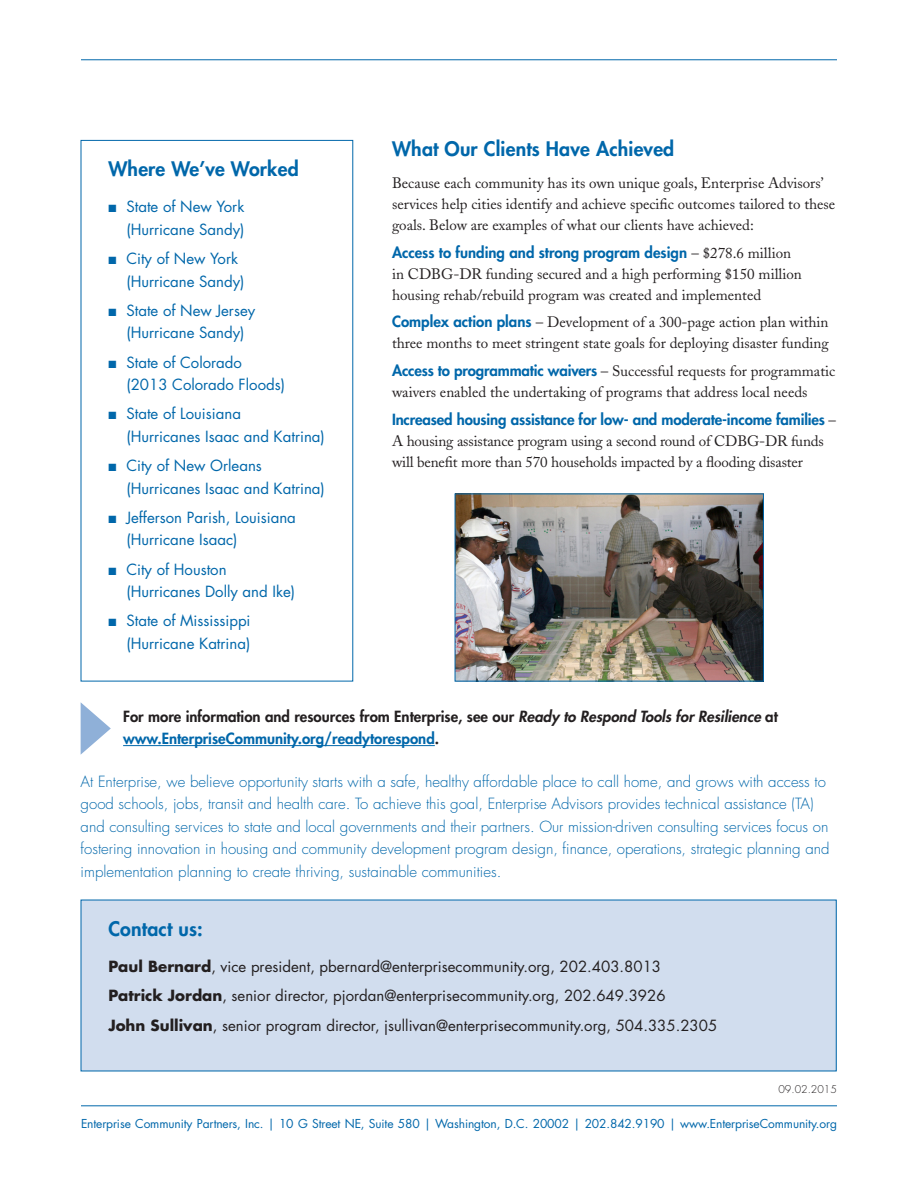
<style>
.page{position:relative;width:918px;height:1188px;background:#fff}
.page>*{position:absolute;margin:0;border:0;box-sizing:border-box;transform-origin:0 0}
.t1{font:800 19.5px "Futura";letter-spacing:.01em;color:#0067aa}
.t2{font:15px/21px "Adobe Caslon";color:#231f20}
.t3{font:300 15px/22.5px "Futura";color:#0067aa}
.t4{font:15px/22.5px "Futura";color:#0067aa}
.t5{font:15px "Futura";color:#231f20}
.t6{font:800 15px/22.5px "Futura";color:#231f20}
.t7{font:12px "Futura";letter-spacing:-.01em;color:#0067aa}
.t8{font:300 10.5px "Futura";color:#231f20}
.s1{font-family:"Futura";font-weight:800;color:#0067aa}
.s2{font-style:italic}
.s3{color:#0067aa}
.s4{font-weight:700}
</style>
<div class="page">
<hr style="left:81px;top:1105px;width:756px;height:1px;background:#0067aa">
<hr style="left:81px;top:59px;width:756px;height:1px;background:#0067aa">
<div style="left:81px;top:900px;width:755px;height:171px;background:#d1ddee"></div>
<img style="left:457px;top:496px;width:305px;height:183px">
<hr style="left:123px;top:745px;width:312px;height:1px;background:#0067aa">
<svg style="left:81px;top:703px;width:30px;height:51px"></svg>
<p class="t1" style="left:108px;top:157px;width:192px">Where We’ve Worked</p>
<p class="t4" style="left:108px;top:196px;width:138px;text-align:right">■ State of New York (Hurricane Sandy)</p>
<p class="t4" style="left:126px;top:248px;width:120px;text-indent:-18px">■ City of New York (Hurricane Sandy)</p>
<p class="t4" style="left:108px;top:299px;width:148px;text-align:center">■ State of New Jersey (Hurricane Sandy)</p>
<p class="t4" style="left:126px;top:351px;width:160px;text-indent:-18px">■ State of Colorado (2013 Colorado Floods)</p>
<p class="t4" style="left:126px;top:403px;width:200px;text-indent:-18px">■ State of Louisiana<br>(Hurricanes Isaac and Katrina)</p>
<p class="t4" style="left:126px;top:455px;width:200px;text-indent:-18px">■ City of New Orleans (Hurricanes Isaac and Katrina)</p>
<p class="t4" style="left:126px;top:506px;width:171px;text-indent:-18px">■ Jefferson Parish, Louisiana (Hurricane Isaac)</p>
<p class="t4" style="left:126px;top:558px;width:170px;text-indent:-18px">■ City of Houston (Hurricanes Dolly and Ike)</p>
<p class="t4" style="left:108px;top:610px;width:144px;text-align:right">■ State of Mississippi (Hurricane Katrina)</p>
<p class="t1" style="left:392px;top:136px;width:284px">What Our Clients Have Achieved</p>
<p class="t2" style="left:392px;top:173px;width:445px">Because each community has its own unique goals, Enterprise Advisors’ services help cities identify and achieve specific outcomes tailored to these goals. Below are examples of what our clients have achieved:</p>
<p class="t2" style="left:392px;top:242px;width:411px"><span class="s1">Access to funding and strong program design</span> – $278.6 million in CDBG-DR funding secured and a high performing $150 million housing rehab/rebuild program was created and implemented</p>
<p class="t2" style="left:392px;top:312px;width:438px"><span class="s1">Complex action plans</span> – Development of a 300-page action plan within three months to meet stringent state goals for deploying disaster funding</p>
<p class="t2" style="left:392px;top:361px;width:445px"><span class="s1">Access to programmatic waivers</span> – Successful requests for programmatic waivers enabled the undertaking of programs that address local needs</p>
<p class="t2" style="left:392px;top:410px;width:445px"><span class="s1">Increased housing assistance for low- and moderate-income families</span> –<br>A housing assistance program using a second round of CDBG-DR funds will benefit more than 570 households impacted by a flooding disaster</p>
<p class="t6" style="left:123px;top:705px;width:656px">For more information and resources from Enterprise, see our <span class="s2">Ready to Respond Tools for Resilience</span> at <span class="s3">www.EnterpriseCommunity.org/readytorespond</span>.</p>
<p class="t3" style="left:81px;top:771px;width:750px">At Enterprise, we believe opportunity starts with a safe, healthy affordable place to call home, and grows with access to good schools, jobs, transit and health care. To achieve this goal, Enterprise Advisors provides technical assistance (TA) and consulting services to state and local governments and their partners. Our mission-driven consulting services focus on fostering innovation in housing and community development program design, finance, operations, strategic planning and implementation planning to create thriving, sustainable communities.</p>
<p class="t1" style="left:108px;top:917px;width:96px">Contact us:</p>
<p class="t5" style="left:108px;top:957px;width:554px"><span class="s4">Paul Bernard</span>, vice president, pbernard@enterprisecommunity.org, 202.403.8013</p>
<p class="t5" style="left:108px;top:986px;width:559px"><span class="s4">Patrick Jordan</span>, senior director, pjordan@enterprisecommunity.org, 202.649.3926</p>
<p class="t5" style="left:108px;top:1015px;width:610px"><span class="s4">John Sullivan</span>, senior program director, jsullivan@enterprisecommunity.org, 504.335.2305</p>
<p class="t8" style="left:778px;top:1083px;width:60px">09.02.2015</p>
<p class="t7" style="left:81px;top:1116px;width:758px">Enterprise Community Partners, Inc. | 10 G Street NE, Suite 580 | Washington, D.C. 20002 | 202.842.9190 | www.EnterpriseCommunity.org</p>
</div>
